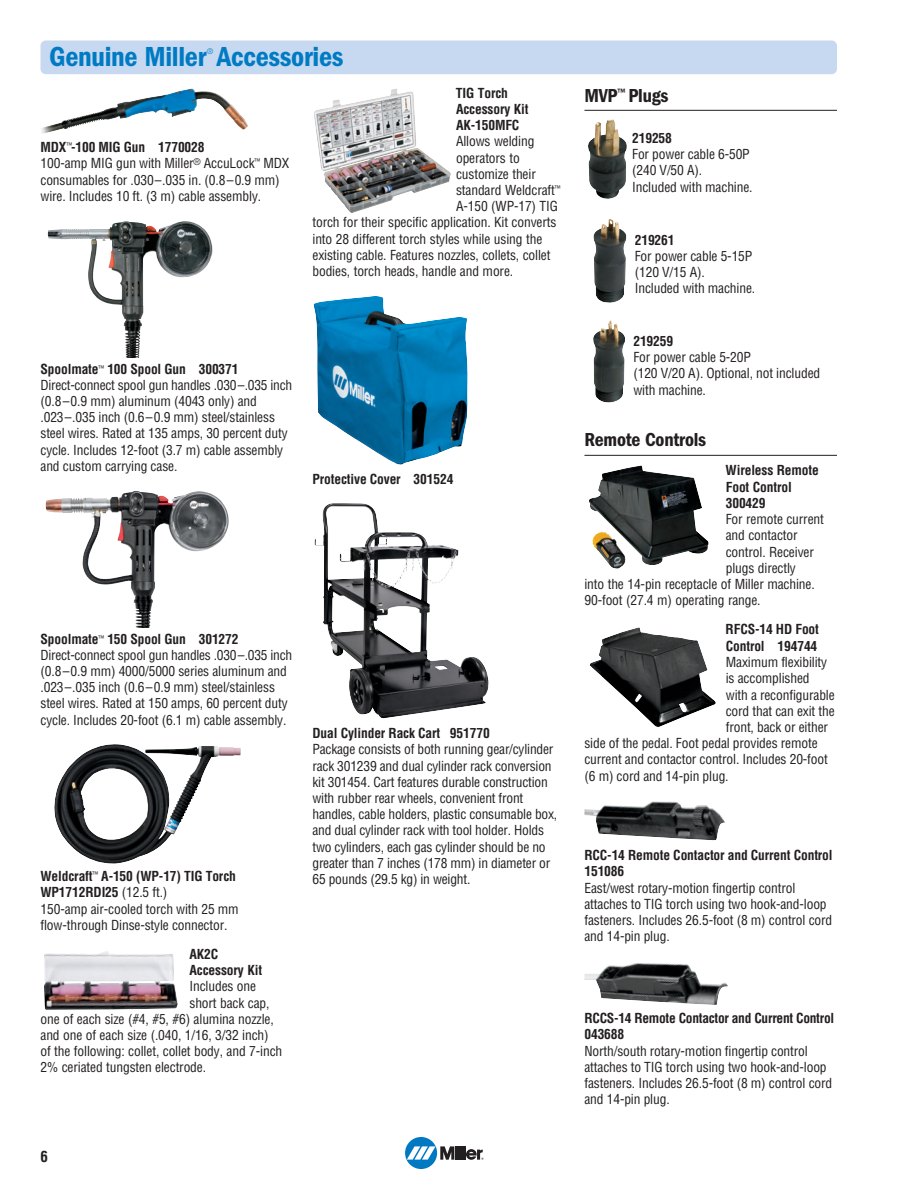
<style>
.page{position:relative;width:918px;height:1188px;background:#fff}
.page>*{position:absolute;margin:0;border:0;box-sizing:border-box;transform-origin:0 0}
.t1{font:28.5px "ITC Franklin Gothic Std Dm Cd";letter-spacing:-.01em;color:#007bc3}
.t2{font:19.5px "ITC Franklin Gothic Std Dm Cd";letter-spacing:-.01em;color:#231f20}
.t3{font:700 condensed 15px "Helvetica";color:#231f20}
.t4{font:condensed 13.5px/16.2px "Helvetica";letter-spacing:-.01em;color:#231f20}
.t5{font:700 condensed 13.5px/16.2px "Helvetica";letter-spacing:-.01em;color:#231f20}
.t6{font:condensed 7.5px "Helvetica";color:#007bc3}
.s1{font-weight:700}
</style>
<div class="page">
<hr style="left:584px;top:110px;width:253px;height:1px;background:#231f20">
<hr style="left:584px;top:455px;width:253px;height:1px;background:#231f20">
<img style="left:314px;top:296px;width:154px;height:169px">
<img style="left:48px;top:221px;width:165px;height:137px">
<svg style="left:45px;top:491px;width:184px;height:137px"></svg>
<img style="left:83px;top:550px;width:58px;height:78px">
<img style="left:314px;top:503px;width:175px;height:215px">
<img style="left:589px;top:465px;width:120px;height:104px">
<img style="left:590px;top:627px;width:126px;height:100px">
<img style="left:584px;top:801px;width:141px;height:39px">
<img style="left:584px;top:963px;width:144px;height:42px">
<img style="left:314px;top:88px;width:137px;height:125px">
<img style="left:54px;top:744px;width:187px;height:120px">
<img style="left:44px;top:951px;width:134px;height:59px">
<img style="left:588px;top:119px;width:39px;height:80px">
<img style="left:593px;top:219px;width:33px;height:84px">
<img style="left:593px;top:320px;width:32px;height:83px">
<img style="left:90px;top:99px;width:150px;height:28px">
<div style="left:40px;top:40px;width:797px;height:34px;background:#c6d9f0;border-radius:5px"></div>
<div style="left:405px;top:1137px;width:32px;height:32px;background:#0079c2;border-radius:50%"></div>
<hr style="left:459px;top:1146px;width:3px;height:14px;background:#231f20">
<hr style="left:463px;top:1146px;width:3px;height:14px;background:#231f20">
<svg style="left:407px;top:1146px;width:51px;height:14px"></svg>
<svg style="left:466px;top:1149px;width:18px;height:11px"></svg>
<h1 class="t1" style="left:49px;top:47px;width:296px">Genuine Miller Accessories</h1>
<p class="t6" style="left:207px;top:48px;width:7px">®</p>
<p class="t4" style="left:40px;top:140px;width:250px"><span class="s1">MDX</span><sup>™</sup><span class="s1">-100 MIG Gun 1770028<br></span>100-amp MIG gun with Miller<sup>®</sup> AccuLock<sup>™</sup> MDX consumables for .030–.035 in. (0.8–0.9 mm) wire. Includes 10 ft. (3 m) cable assembly.</p>
<p class="t5" style="left:456px;top:86px;width:74px">TIG Torch<br>Accessory Kit<br>AK-150MFC</p>
<p class="t4" style="left:456px;top:135px;width:80px">Allows welding</p>
<p class="t4" style="left:456px;top:151px;width:65px">operators to</p>
<p class="t4" style="left:456px;top:167px;width:81px">customize their</p>
<p class="t4" style="left:456px;top:183px;width:106px">standard Weldcraft<sup>™</sup></p>
<p class="t4" style="left:456px;top:199px;width:104px">A-150 (WP-17) TIG</p>
<p class="t4" style="left:312px;top:216px;width:245px">torch for their specific application. Kit converts</p>
<p class="t4" style="left:312px;top:232px;width:231px">into 28 different torch styles while using the</p>
<p class="t4" style="left:312px;top:248px;width:240px">existing cable. Features nozzles, collets, collet</p>
<p class="t4" style="left:312px;top:264px;width:202px">bodies, torch heads, handle and more.</p>
<p class="t4" style="left:40px;top:362px;width:253px"><span class="s1">Spoolmate</span><sup>™</sup> <span class="s1">100 Spool Gun 300371<br></span>Direct-connect spool gun handles .030–.035 inch (0.8–0.9 mm) aluminum (4043 only) and .023–.035 inch (0.6–0.9 mm) steel/stainless steel wires. Rated at 135 amps, 30 percent duty cycle. Includes 12-foot (3.7 m) cable assembly and custom carrying case.</p>
<p class="t5" style="left:312px;top:472px;width:142px">Protective Cover 301524</p>
<p class="t4" style="left:40px;top:632px;width:253px"><span class="s1">Spoolmate</span><sup>™</sup> <span class="s1">150 Spool Gun 301272<br></span>Direct-connect spool gun handles .030–.035 inch (0.8–0.9 mm) 4000/5000 series aluminum and .023–.035 inch (0.6–0.9 mm) steel/stainless steel wires. Rated at 150 amps, 60 percent duty cycle. Includes 20-foot (6.1 m) cable assembly.</p>
<p class="t4" style="left:40px;top:869px;width:200px"><span class="s1">Weldcraft</span><sup>™</sup> <span class="s1">A-150 (WP-17) TIG Torch WP1712RDI25</span> (12.5 ft.)<br>150-amp air-cooled torch with 25 mm flow-through Dinse-style connector.</p>
<p class="t5" style="left:189px;top:947px;width:74px">AK2C<br>Accessory Kit</p>
<p class="t4" style="left:190px;top:979px;width:68px">Includes one</p>
<p class="t4" style="left:190px;top:996px;width:82px">short back cap,</p>
<p class="t4" style="left:40px;top:1012px;width:235px">one of each size (#4, #5, #6) alumina nozzle,</p>
<p class="t4" style="left:40px;top:1028px;width:230px">and one of each size (.040, 1/16, 3/32 inch)</p>
<p class="t4" style="left:40px;top:1044px;width:243px">of the following: collet, collet body, and 7-inch</p>
<p class="t4" style="left:40px;top:1060px;width:167px">2% ceriated tungsten electrode.</p>
<p class="t5" style="left:312px;top:726px;width:179px">Dual Cylinder Rack Cart 951770</p>
<p class="t4" style="left:312px;top:742px;width:246px">Package consists of both running gear/cylinder rack 301239 and dual cylinder rack conversion kit 301454. Cart features durable construction with rubber rear wheels, convenient front handles, cable holders, plastic consumable box, and dual cylinder rack with tool holder. Holds two cylinders, each gas cylinder should be no greater than 7 inches (178 mm) in diameter or 65 pounds (29.5 kg) in weight.</p>
<p class="t3" style="left:41px;top:1151px;width:9px">6</p>
<h2 class="t2" style="left:584px;top:89px;width:86px">MVP<sup>™</sup> Plugs</h2>
<p class="t5" style="left:632px;top:131px;width:41px">219258</p>
<p class="t4" style="left:632px;top:147px;width:122px">For power cable 6-50P (240 V/50 A).<br>Included with machine.</p>
<p class="t5" style="left:635px;top:233px;width:41px">219261</p>
<p class="t4" style="left:635px;top:249px;width:122px">For power cable 5-15P (120 V/15 A).<br>Included with machine.</p>
<p class="t5" style="left:633px;top:334px;width:41px">219259</p>
<p class="t4" style="left:633px;top:350px;width:188px">For power cable 5-20P<br>(120 V/20 A). Optional, not included with machine.</p>
<h2 class="t2" style="left:584px;top:433px;width:123px">Remote Controls</h2>
<p class="t5" style="left:726px;top:463px;width:95px">Wireless Remote<br>Foot Control<br>300429</p>
<p class="t4" style="left:726px;top:512px;width:100px">For remote current</p>
<p class="t4" style="left:726px;top:529px;width:73px">and contactor</p>
<p class="t4" style="left:726px;top:545px;width:90px">control. Receiver</p>
<p class="t4" style="left:726px;top:561px;width:72px">plugs directly</p>
<p class="t4" style="left:584px;top:577px;width:232px">into the 14-pin receptacle of Miller machine.</p>
<p class="t4" style="left:584px;top:593px;width:178px">90-foot (27.4 m) operating range.</p>
<p class="t5" style="left:726px;top:622px;width:95px;line-height:16.6px">RFCS-14 HD Foot<br>Control 194744</p>
<p class="t4" style="left:726px;top:655px;width:103px">Maximum flexibility</p>
<p class="t4" style="left:726px;top:672px;width:85px">is accomplished</p>
<p class="t4" style="left:726px;top:688px;width:111px">with a reconfigurable</p>
<p class="t4" style="left:726px;top:704px;width:110px">cord that can exit the</p>
<p class="t4" style="left:726px;top:720px;width:104px">front, back or either</p>
<p class="t4" style="left:584px;top:736px;width:235px">side of the pedal. Foot pedal provides remote</p>
<p class="t4" style="left:584px;top:753px;width:245px">current and contactor control. Includes 20-foot</p>
<p class="t4" style="left:584px;top:769px;width:146px">(6 m) cord and 14-pin plug.</p>
<p class="t5" style="left:584px;top:848px;width:250px">RCC-14 Remote Contactor and Current Control<br>151086</p>
<p class="t4" style="left:584px;top:881px;width:249px">East/west rotary-motion fingertip control attaches to TIG torch using two hook-and-loop fasteners. Includes 26.5-foot (8 m) control cord and 14-pin plug.</p>
<p class="t5" style="left:584px;top:1011px;width:251px">RCCS-14 Remote Contactor and Current Control<br>043688</p>
<p class="t4" style="left:584px;top:1044px;width:249px">North/south rotary-motion fingertip control attaches to TIG torch using two hook-and-loop fasteners. Includes 26.5-foot (8 m) control cord and 14-pin plug.</p>
</div>
